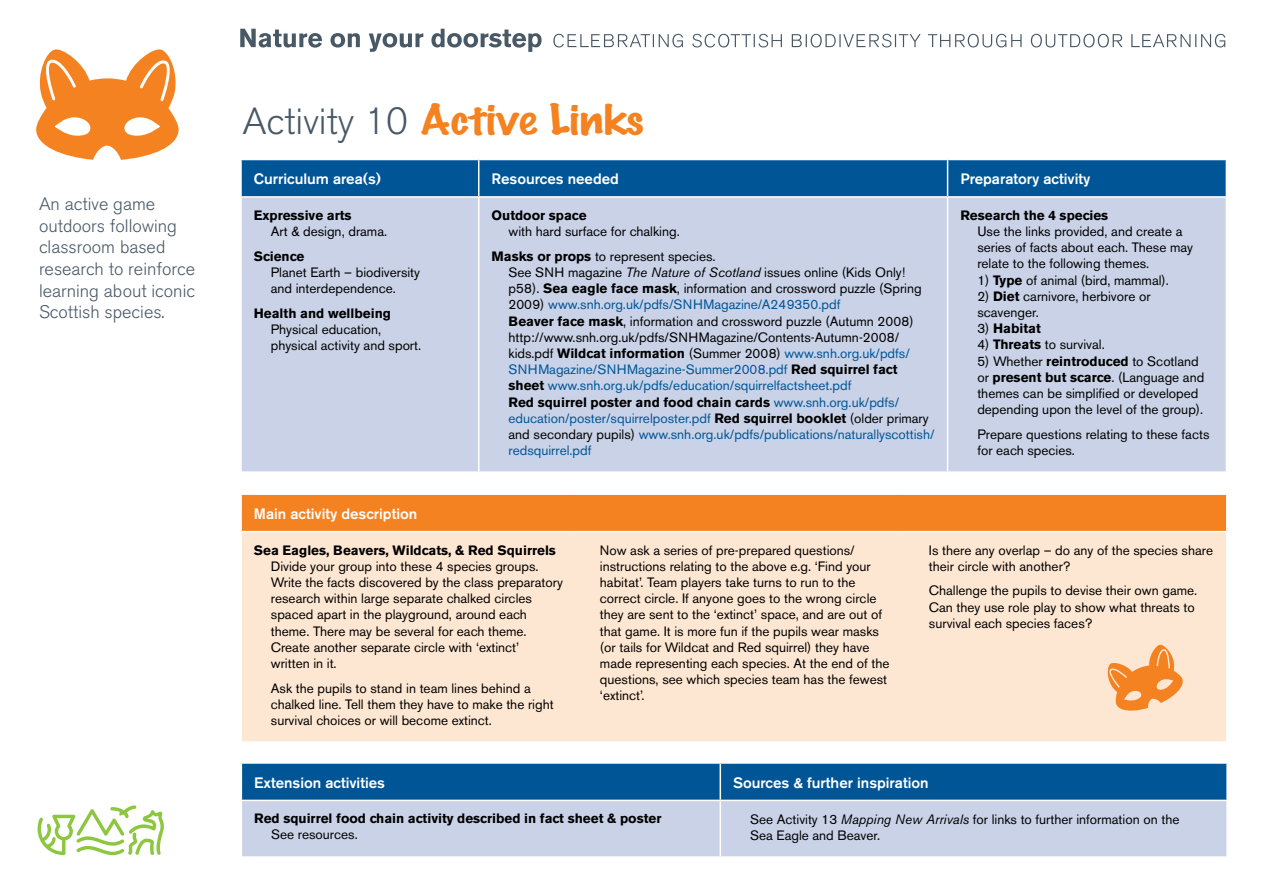
<style>
.page{position:relative;width:1263px;height:893px;background:#fff}
.page>*{position:absolute;margin:0;border:0;box-sizing:border-box;transform-origin:0 0}
.t1{font:37.5px "Scrawlin S Si";color:#f58220;scale:1.3 1}
.t2{font:300 18px/21.6px "Akzidenz Grotesk BE";color:#485865}
.t3{font:500 15px "Akzidenz Grotesk BE";color:#fff}
.t4{font:13.5px/16.2px "Akzidenz Grotesk BE";color:#000}
.t5{font:13.5px/16.2px "Akzidenz Grotesk BE";color:#005596}
.t6{font:700 13.5px/16.2px "Akzidenz Grotesk BE";color:#000}
.s1{font-family:"Akzidenz Grotesk BE";font-weight:300;color:#485865}
.s2{font-weight:700}
.s3{font-weight:400}
.s4{font-weight:700;color:#000}
.s5{color:#000}
.s6{font-style:italic;color:#000}
.s7{font-style:italic}
</style>
<div class="page">
<div style="left:241px;top:494px;width:986px;height:38px;background:#f58220"></div>
<div style="left:242px;top:532px;width:984px;height:209px;background:#fee7d2"></div>
<hr style="left:899px;top:493px;width:328px;height:2px;background:#fff">
<hr style="left:1226px;top:495px;width:1px;height:36px;background:#fff">
<hr style="left:570px;top:493px;width:329px;height:2px;background:#fff">
<hr style="left:240px;top:493px;width:330px;height:2px;background:#fff">
<hr style="left:240px;top:495px;width:2px;height:36px;background:#fff">
<hr style="left:899px;top:531px;width:328px;height:1px;background:#fff">
<hr style="left:570px;top:531px;width:329px;height:1px;background:#fff">
<hr style="left:240px;top:531px;width:330px;height:1px;background:#fff">
<svg style="left:240px;top:29px;width:985px;height:23px"></svg>
<div style="left:242px;top:764px;width:984px;height:36px;background:#005596"></div>
<div style="left:242px;top:801px;width:984px;height:55px;background:#c9d2e7"></div>
<hr style="left:719px;top:764px;width:2px;height:36px;background:#fff">
<hr style="left:719px;top:801px;width:2px;height:55px;background:#fff">
<svg style="left:38px;top:805px;width:126px;height:51px"></svg>
<svg style="left:36px;top:49px;width:143px;height:111px"></svg>
<div style="left:479px;top:160px;width:747px;height:36px;background:#005596"></div>
<div style="left:241px;top:159px;width:238px;height:38px;background:#005596"></div>
<div style="left:242px;top:198px;width:984px;height:273px;background:#c9d2e7"></div>
<hr style="left:947px;top:160px;width:1px;height:36px;background:#fff">
<hr style="left:240px;top:159px;width:239px;height:1px;background:#fff">
<hr style="left:478px;top:160px;width:1px;height:36px;background:#fff">
<hr style="left:240px;top:160px;width:2px;height:36px;background:#fff">
<hr style="left:947px;top:198px;width:1px;height:273px;background:#fff">
<hr style="left:478px;top:198px;width:1px;height:273px;background:#fff">
<hr style="left:240px;top:196px;width:239px;height:2px;background:#fff">
<svg style="left:1106px;top:644px;width:79px;height:68px"></svg>
<p class="t2" style="left:39px;top:193px;width:158px">An active game outdoors following classroom based research to reinforce learning about iconic<br>Scottish species.</p>
<p class="t1" style="left:242px;top:102px;width:310px"><span class="s1">Activity 10</span> Active Links</p>
<p class="t3" style="left:254px;top:170px;width:129px">Curriculum area(s)</p>
<p class="t3" style="left:491px;top:170px;width:129px">Resources needed</p>
<p class="t3" style="left:960px;top:170px;width:132px">Preparatory activity</p>
<p class="t4" style="left:977px;top:207px;width:217px;text-indent:-17px"><span class="s2">Research the 4 species<br></span>Use the links provided, and create a series of facts about each. These may relate to the following themes.</p>
<p class="t4" style="left:977px;top:272px;width:193px">1) <span class="s2">Type</span> of animal (bird, mammal).</p>
<p class="t4" style="left:977px;top:288px;width:175px">2) <span class="s2">Diet</span> carnivore, herbivore or scavenger.</p>
<p class="t6" style="left:977px;top:321px;width:65px"><span class="s3">3)</span> Habitat</p>
<p class="t4" style="left:977px;top:337px;width:129px">4) <span class="s2">Threats</span> to survival.</p>
<p class="t4" style="left:977px;top:353px;width:228px">5) Whether <span class="s2">reintroduced</span> to Scotland or <span class="s2">present but scarce</span>. (Language and themes can be simplified or developed depending upon the level of the group).</p>
<p class="t4" style="left:977px;top:426px;width:234px">Prepare questions relating to these facts for each species.</p>
<p class="t4" style="left:508px;top:207px;width:173px;text-indent:-17px"><span class="s2">Outdoor space<br></span>with hard surface for chalking.</p>
<p class="t5" style="left:508px;top:248px;width:428px;text-indent:-17px"><span class="s4">Masks or props</span> <span class="s5">to represent species.<br>See SNH magazine</span> <span class="s6">The Nature of Scotland</span> <span class="s5">issues online (Kids Only! p58).</span> <span class="s4">Sea eagle face mask</span><span class="s5">, information and crossword puzzle (Spring 2009)</span> www.snh.org.uk/pdfs/SNHMagazine/A249350.pdf<br><span class="s4">Beaver face mask</span><span class="s5">, information and crossword puzzle (Autumn 2008) http://www.snh.org.uk/pdfs/SNHMagazine/Contents-Autumn-2008/ kids.pdf</span> <span class="s4">Wildcat information</span> <span class="s5">(Summer 2008)</span> www.snh.org.uk/pdfs/ SNHMagazine/SNHMagazine-Summer2008.pdf <span class="s4">Red squirrel fact sheet</span> www.snh.org.uk/pdfs/education/squirrelfactsheet.pdf<br><span class="s4">Red squirrel poster and food chain cards</span> www.snh.org.uk/pdfs/ education/poster/squirrelposter.pdf <span class="s4">Red squirrel booklet</span> <span class="s5">(older primary and secondary pupils)</span> www.snh.org.uk/pdfs/publications/naturallyscottish/ redsquirrel.pdf</p>
<p class="t4" style="left:271px;top:207px;width:118px;text-indent:-17px"><span class="s2">Expressive arts<br></span>Art &amp; design, drama.</p>
<p class="t4" style="left:271px;top:248px;width:151px;text-indent:-17px"><span class="s2">Science<br></span>Planet Earth – biodiversity and interdependence.</p>
<p class="t4" style="left:271px;top:305px;width:152px;text-indent:-17px"><span class="s2">Health and wellbeing<br></span>Physical education, physical activity and sport.</p>
<p class="t3" style="left:254px;top:504px;width:165px">Main activity description</p>
<p class="t4" style="left:271px;top:542px;width:293px;text-indent:-17px"><span class="s2">Sea Eagles, Beavers, Wildcats, &amp; Red Squirrels </span>Divide your group into these 4 species groups.<br>Write the facts discovered by the class preparatory research within large separate chalked circles spaced apart in the playground, around each theme. There may be several for each theme.<br>Create another separate circle with ‘extinct’<br>written in it.</p>
<p class="t4" style="left:271px;top:680px;width:284px">Ask the pupils to stand in team lines behind a chalked line. Tell them they have to make the right survival choices or will become extinct.</p>
<p class="t4" style="left:600px;top:542px;width:291px">Now ask a series of pre-prepared questions/ instructions relating to the above e.g. ‘Find your habitat’. Team players take turns to run to the correct circle. If anyone goes to the wrong circle they are sent to the ‘extinct’ space, and are out of that game. It is more fun if the pupils wear masks (or tails for Wildcat and Red squirrel) they have made representing each species. At the end of the questions, see which species team has the fewest ‘extinct’.</p>
<p class="t4" style="left:929px;top:542px;width:286px">Is there any overlap – do any of the species share their circle with another?</p>
<p class="t4" style="left:929px;top:583px;width:270px">Challenge the pupils to devise their own game.<br>Can they use role play to show what threats to survival each species faces?</p>
<p class="t3" style="left:254px;top:773px;width:132px">Extension activities</p>
<p class="t3" style="left:733px;top:773px;width:197px">Sources &amp; further inspiration</p>
<p class="t4" style="left:750px;top:811px;width:431px">See Activity 13 <span class="s7">Mapping New Arrivals</span> for links to further information on the<br>Sea Eagle and Beaver.</p>
<p class="t6" style="left:271px;top:811px;width:392px;text-indent:-17px">Red squirrel food chain activity described in fact sheet &amp; poster<br><span class="s3">See resources.</span></p>
</div>
